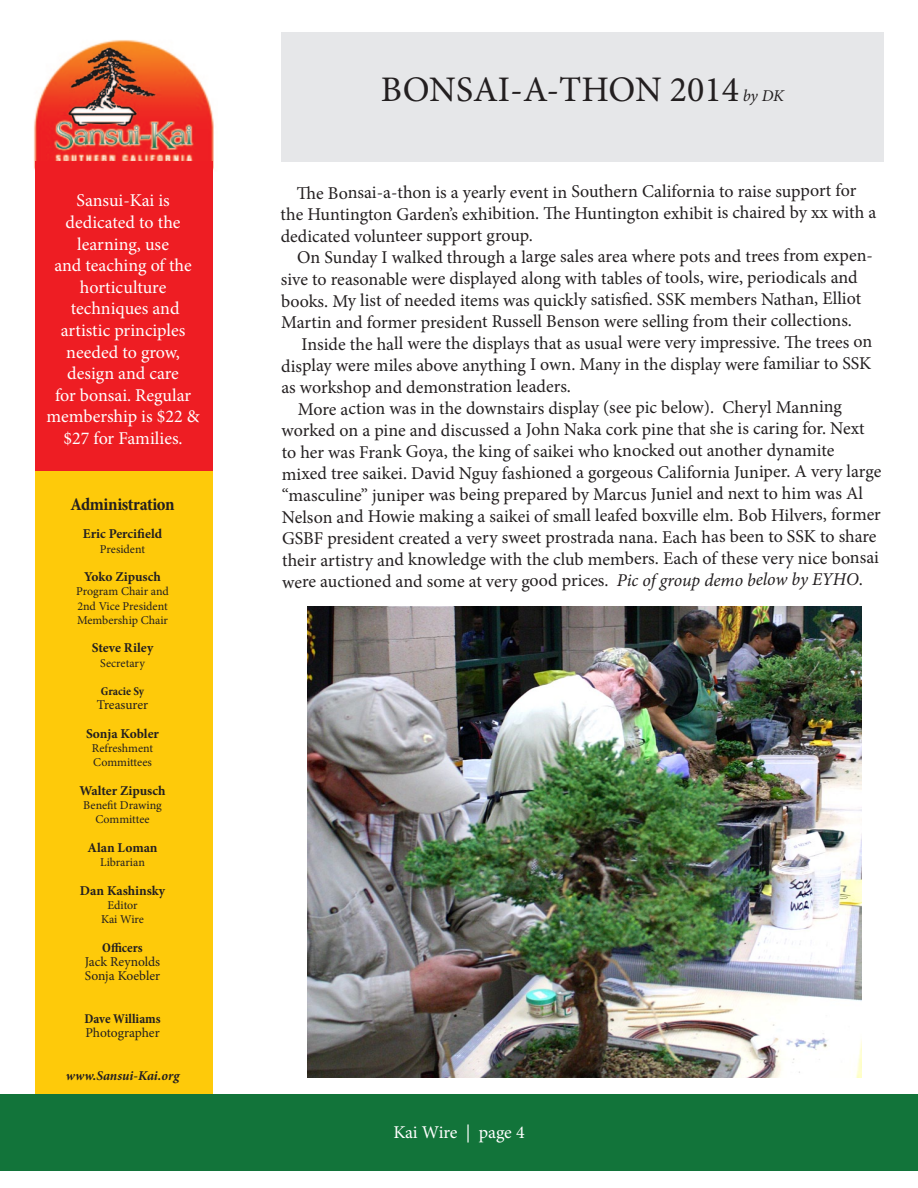
<style>
.page{position:relative;width:918px;height:1188px;background:#fff}
.page>*{position:absolute;margin:0;border:0;box-sizing:border-box;transform-origin:0 0}
.t1{font:36px "Minion Pro";color:#231f20}
.t2{font:18px/21.6px "Minion Pro";letter-spacing:-.005em;color:#231f20}
.t3{font:18px/21.6px "Minion Pro";color:#fff;text-align:center}
.t4{font:700 condensed 18px "Minion Pro";letter-spacing:-.02em;color:#231f20}
.t5{font:700 13.5px "Minion Pro";color:#231f20}
.t6{font:13.5px "Minion Pro";letter-spacing:-.005em;color:#231f20}
.t7{font:700 condensed 13.5px "Minion Pro";color:#231f20}
.t8{font:italic 700 13.5px "Minion Pro";letter-spacing:-.005em;color:#231f20}
.t9{font:12px "Minion Pro";color:#231f20}
.t10{font:700 condensed 12px "Minion Pro";color:#231f20}
.s1{font-style:italic;font-size:16.5px}
.s2{font-style:italic}
</style>
<div class="page">
<div style="left:35px;top:471px;width:177px;height:623px;background:#feca0a"></div>
<div style="left:281px;top:32px;width:602px;height:129px;background:#e6e7e9"></div>
<img style="left:34px;top:40px;width:180px;height:132px">
<div style="left:0;top:1094px;width:918px;height:77px;background:#12743a"></div>
<div style="left:35px;top:161px;width:177px;height:310px;background:#ee1d23"></div>
<img style="left:307px;top:607px;width:555px;height:471px">
<p class="t3" style="left:54px;top:190px;width:139px">Sansui-Kai is dedicated to the learning, use<br>and teaching of the horticulture techniques and</p>
<p class="t3" style="left:47px;top:320px;width:154px">artistic principles needed to grow, design and care<br>for bonsai. Regular membership is $22 &amp; $27 for Families.</p>
<p class="t4" style="left:70px;top:492px;width:106px">Administration</p>
<p class="t5" style="left:83px;top:525px;width:81px">Eric Percifield</p>
<p class="t9" style="left:100px;top:541px;width:47px">President</p>
<p class="t5" style="left:84px;top:567px;width:78px">Yoko Zipusch</p>
<p class="t9" style="left:76px;top:584px;width:94px">Program Chair and</p>
<p class="t9" style="left:77px;top:598px;width:92px">2nd Vice President</p>
<p class="t9" style="left:77px;top:612px;width:92px">Membership Chair</p>
<p class="t5" style="left:92px;top:639px;width:63px">Steve Riley</p>
<p class="t9" style="left:100px;top:655px;width:46px">Secretary</p>
<p class="t10" style="left:101px;top:683px;width:45px">Gracie Sy</p>
<p class="t6" style="left:97px;top:696px;width:53px">Treasurer</p>
<p class="t5" style="left:86px;top:724px;width:75px">Sonja Kobler</p>
<p class="t9" style="left:92px;top:740px;width:63px">Refreshment</p>
<p class="t9" style="left:93px;top:755px;width:60px">Committees</p>
<p class="t5" style="left:79px;top:781px;width:88px">Walter Zipusch</p>
<p class="t9" style="left:83px;top:797px;width:80px">Benefit Drawing</p>
<p class="t9" style="left:95px;top:812px;width:56px">Committee</p>
<p class="t5" style="left:87px;top:838px;width:72px">Alan Loman</p>
<p class="t9" style="left:100px;top:854px;width:46px">Librarian</p>
<p class="t5" style="left:80px;top:881px;width:87px">Dan Kashinsky</p>
<p class="t9" style="left:107px;top:897px;width:32px">Editor</p>
<p class="t9" style="left:101px;top:911px;width:44px">Kai Wire</p>
<p class="t7" style="left:102px;top:938px;width:42px">Officers</p>
<p class="t6" style="left:85px;top:953px;width:77px">Jack Reynolds</p>
<p class="t6" style="left:85px;top:967px;width:77px">Sonja Koebler</p>
<p class="t7" style="left:84px;top:1009px;width:78px">Dave Williams</p>
<p class="t6" style="left:85px;top:1024px;width:76px">Photographer</p>
<p class="t8" style="left:66px;top:1066px;width:115px">www.Sansui-Kai.org</p>
<p class="t1" style="left:381px;top:66px;width:405px">BONSAI-A-THON 2014 <span class="s1">by DK</span></p>
<p class="t2" style="left:281px;top:181px;width:597px;line-height:22px;text-indent:16px">The Bonsai-a-thon is a yearly event in Southern California to raise support for the Huntington Garden’s exhibition. The Huntington exhibit is chaired by xx with a dedicated volunteer support group.</p>
<p class="t2" style="left:281px;top:246px;width:594px;text-indent:16px">On Sunday I walked through a large sales area where pots and trees from expen&shy;sive to reasonable were displayed along with tables of tools, wire, periodicals and books. My list of needed items was quickly satisfied. SSK members Nathan, Elliot Martin and former president Russell Benson were selling from their collections.</p>
<p class="t2" style="left:281px;top:332px;width:593px;text-align:justify;text-indent:20px">Inside the hall were the displays that as usual were very impressive. The trees on display were miles above anything I own. Many in the display were familiar to SSK as workshop and demonstration leaders.</p>
<p class="t2" style="left:282px;top:397px;width:601px;text-indent:16px">More action was in the downstairs display (see pic below). Cheryl Manning worked on a pine and discussed a John Naka cork pine that she is caring for. Next to her was Frank Goya, the king of saikei who knocked out another dynamite mixed tree saikei. David Nguy fashioned a gorgeous California Juniper. A very large “masculine” juniper was being prepared by Marcus Juniel and next to him was Al Nelson and Howie making a saikei of small leafed boxville elm. Bob Hilvers, former GSBF president created a very sweet prostrada nana. Each has been to SSK to share their artistry and knowledge with the club members. Each of these very nice bonsai were auctioned and some at very good prices. <span class="s2">Pic of group demo below by EYHO</span>.</p>
<p class="t3" style="left:393px;top:1122px;width:133px">Kai Wire | page 4</p>
</div>
